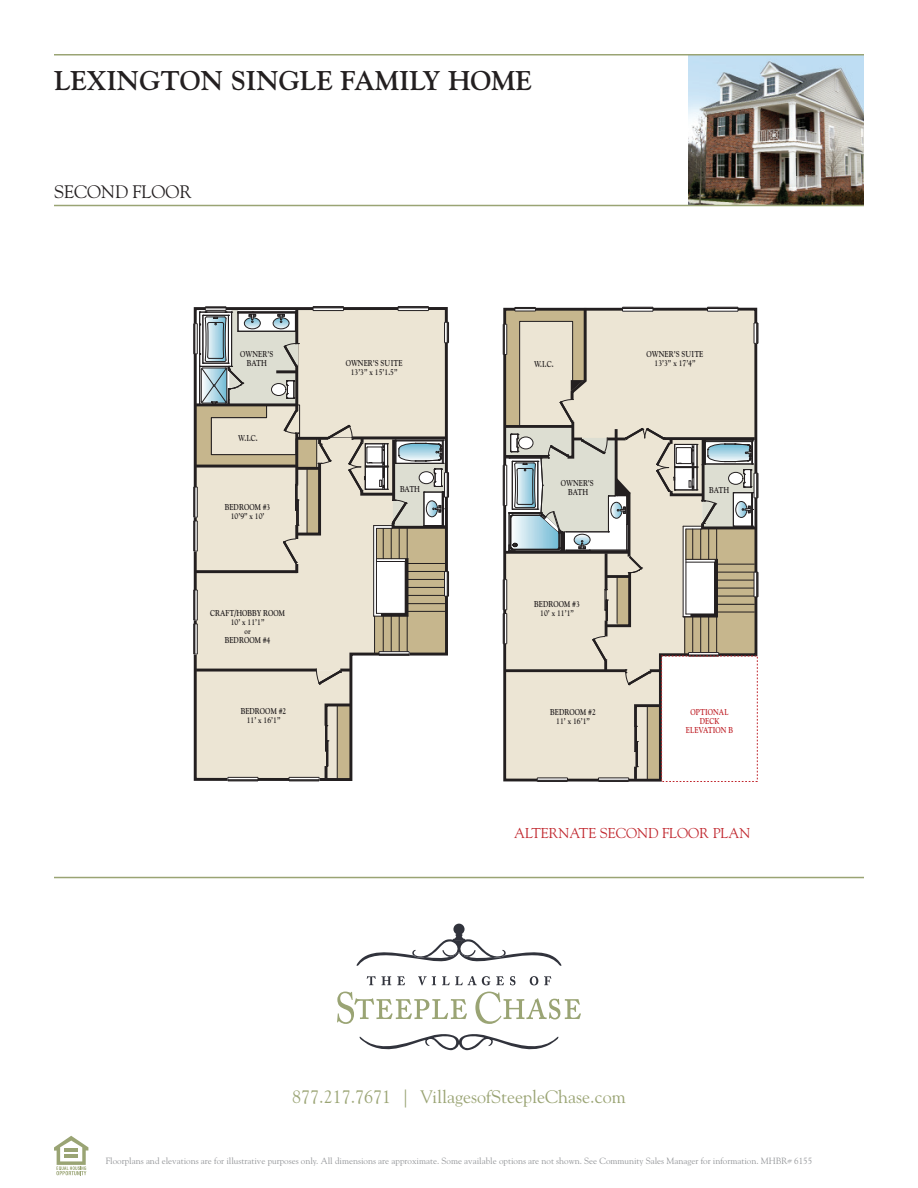
<style>
.page{position:relative;width:918px;height:1188px;background:#fff}
.page>*{position:absolute;margin:0;border:0;box-sizing:border-box;transform-origin:0 0}
.t1{font:700 27px "Goudy";color:#231f20}
.t2{font:18px "Goudy";color:#9aa474}
.t3{font:18px "Goudy";color:#231f20}
.t4{font:14.25px "Goudy";color:#c0262d}
.t5{font:9px "Goudy";color:#939598}
.t6{font:700 8.55px/9.1px "Goudy";color:#231f20;text-align:center;scale:.81 1}
.t7{font:700 8.55px/9.1px "Goudy";color:#c0262d;text-align:center;scale:.81 1}
</style>
<div class="page">
<img style="left:689px;top:56px;width:175px;height:149px">
<svg style="left:337px;top:992px;width:130px;height:32px"></svg>
<svg style="left:475px;top:992px;width:106px;height:32px"></svg>
<svg style="left:367px;top:976px;width:24px;height:9px"></svg>
<svg style="left:397px;top:976px;width:8px;height:9px"></svg>
<svg style="left:418px;top:976px;width:18px;height:9px"></svg>
<svg style="left:442px;top:976px;width:48px;height:9px"></svg>
<svg style="left:496px;top:976px;width:8px;height:9px"></svg>
<svg style="left:510px;top:976px;width:5px;height:9px"></svg>
<svg style="left:530px;top:976px;width:8px;height:9px"></svg>
<svg style="left:544px;top:976px;width:7px;height:9px"></svg>
<div style="left:453px;top:924px;width:12px;height:11px;background:#31333c;border-radius:50%"></div>
<svg style="left:356px;top:934px;width:206px;height:32px"></svg>
<svg style="left:359px;top:1034px;width:200px;height:17px"></svg>
<hr style="left:54px;top:877px;width:810px;height:1px;background:#9aa474">
<hr style="left:54px;top:205px;width:810px;height:1px;background:#9aa474">
<hr style="left:54px;top:54px;width:810px;height:2px;background:#9aa474">
<svg style="left:54px;top:1136px;width:34px;height:39px"></svg>
<hr style="left:193px;top:324px;width:1px;height:30px;background:#231f20">
<hr style="left:193px;top:590px;width:1px;height:30px;background:#231f20">
<hr style="left:193px;top:624px;width:1px;height:30px;background:#231f20">
<hr style="left:193px;top:487px;width:1px;height:30px;background:#231f20">
<hr style="left:193px;top:521px;width:1px;height:30px;background:#231f20">
<hr style="left:228px;top:781px;width:30px;height:1px;background:#231f20">
<hr style="left:289px;top:781px;width:30px;height:1px;background:#231f20">
<hr style="left:313px;top:306px;width:31px;height:1px;background:#231f20">
<hr style="left:398px;top:306px;width:31px;height:1px;background:#231f20">
<hr style="left:537px;top:781px;width:30px;height:1px;background:#231f20">
<hr style="left:598px;top:781px;width:31px;height:1px;background:#231f20">
<svg style="left:194px;top:307px;width:255px;height:474px;background:#d0cbbe"></svg>
<div style="left:295px;top:484px;width:2px;height:26px;border:1px solid #231f20"></div>
<div style="left:296px;top:500px;width:3px;height:26px;border:1px solid #231f20"></div>
<svg style="left:503px;top:306px;width:256px;height:475px;background:#d6d1c4"></svg>
<div style="left:661px;top:656px;width:97px;height:126px;border:1px dashed #c0262d"></div>
<h1 class="t1" style="left:54px;top:70px;width:480px">LEXINGTON SINGLE FAMILY HOME</h1>
<h2 class="t3" style="left:54px;top:185px;width:139px">SECOND FLOOR</h2>
<p class="t6" style="left:240px;top:350px;width:42px">OWNER’S<br>BATH</p>
<p class="t6" style="left:238px;top:434px;width:26px">W.I.C.</p>
<p class="t6" style="left:225px;top:503px;width:58px">BEDROOM #3<br>10’9” x 10’</p>
<p class="t6" style="left:210px;top:609px;width:94px">CRAFT/HOBBY ROOM<br>10’ x 11’1”<br>or<br>BEDROOM #4</p>
<p class="t6" style="left:241px;top:707px;width:58px">BEDROOM #2<br>11’ x 16’1”</p>
<p class="t6" style="left:346px;top:359px;width:72px">OWNER’S SUITE<br>13’3” x 15’1.5”</p>
<p class="t6" style="left:400px;top:485px;width:26px">BATH</p>
<p class="t6" style="left:534px;top:360px;width:26px">W.I.C.</p>
<p class="t6" style="left:647px;top:350px;width:72px">OWNER’S SUITE<br>13’3” x 17’4”</p>
<p class="t6" style="left:561px;top:479px;width:42px">OWNER’S<br>BATH</p>
<p class="t6" style="left:709px;top:486px;width:26px">BATH</p>
<p class="t6" style="left:534px;top:600px;width:58px">BEDROOM #3<br>10’ x 11’1”</p>
<p class="t6" style="left:550px;top:708px;width:58px">BEDROOM #2<br>11’ x 16’1”</p>
<p class="t7" style="left:686px;top:708px;width:60px">OPTIONAL<br>DECK<br>ELEVATION B</p>
<h3 class="t4" style="left:514px;top:827px;width:238px">ALTERNATE SECOND FLOOR PLAN</h3>
<h2 class="t2" style="left:292px;top:1090px;width:335px">877.217.7671 | VillagesofSteepleChase.com</h2>
<p class="t5" style="left:106px;top:1157px;width:708px">Floorplans and elevations are for illustrative purposes only. All dimensions are approximate. Some available options are not shown. See Community Sales Manager for information. MHBR# 6155</p>
</div>
